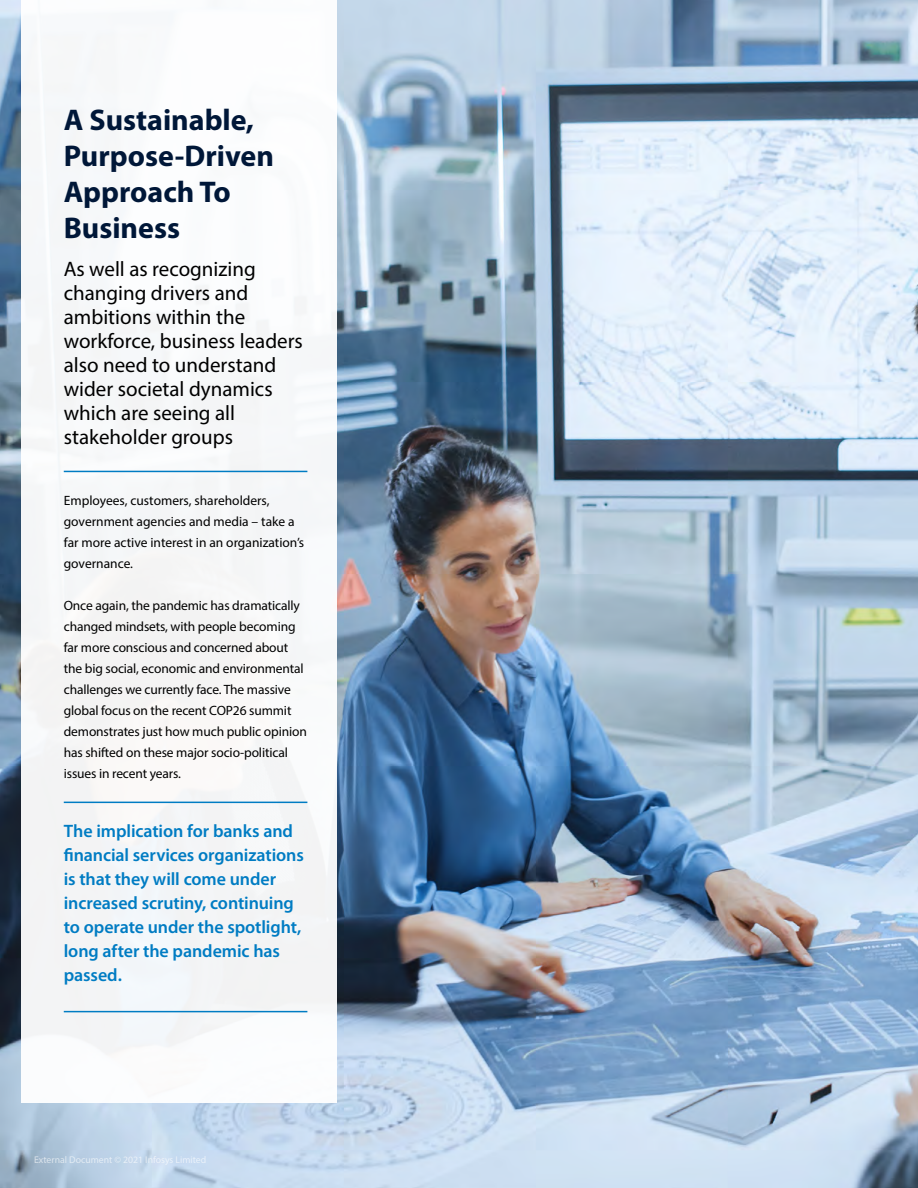
<style>
.page{position:relative;width:918px;height:1188px;background:#fff}
.page>*{position:absolute;margin:0;border:0;box-sizing:border-box;transform-origin:0 0}
.t1{font:700 30px/36px "Myriad Pro";color:#001738}
.t2{font:21px/24px "Myriad Pro";color:#000}
.t3{font:600 18px/24px "Myriad Pro";letter-spacing:-.005em;color:#007cc3}
.t4{font:13.5px/21px "Myriad Pro";letter-spacing:-.01em;color:#000}
.t5{font:9.75px "Myriad Pro";color:#fff}
</style>
<div class="page">
<img style="left:0;top:0;width:918px;height:1188px">
<div style="left:21px;top:0;width:316px;height:1103px;background:#f6f8f9"></div>
<hr style="left:64px;top:471px;width:243px;height:1px;background:#007cc3">
<hr style="left:64px;top:802px;width:243px;height:1px;background:#007cc3">
<hr style="left:64px;top:1011px;width:243px;height:1px;background:#007cc3">
<h1 class="t1" style="left:64px;top:101px;width:212px">A Sustainable,<br>Purpose-Driven<br>Approach To<br>Business</h1>
<h2 class="t2" style="left:64px;top:257px;width:241px">As well as recognizing changing drivers and ambitions within the workforce, business leaders also need to understand wider societal dynamics which are seeing all stakeholder groups</h2>
<p class="t4" style="left:64px;top:490px;width:242px">Employees, customers, shareholders, government agencies and media – take a far more active interest in an organization’s governance.</p>
<p class="t4" style="left:64px;top:595px;width:245px">Once again, the pandemic has dramatically changed mindsets, with people becoming far more conscious and concerned about the big social, economic and environmental challenges we currently face. The massive global focus on the recent COP26 summit demonstrates just how much public opinion has shifted on these major socio-political issues in recent years.</p>
<h3 class="t3" style="left:64px;top:819px;width:242px">The implication for banks and financial services organizations is that they will come under increased scrutiny, continuing to operate under the spotlight, long after the pandemic has passed.</h3>
<p class="t5" style="left:34px;top:1154px;width:174px">External Document © 2021 Infosys Limited</p>
</div>
